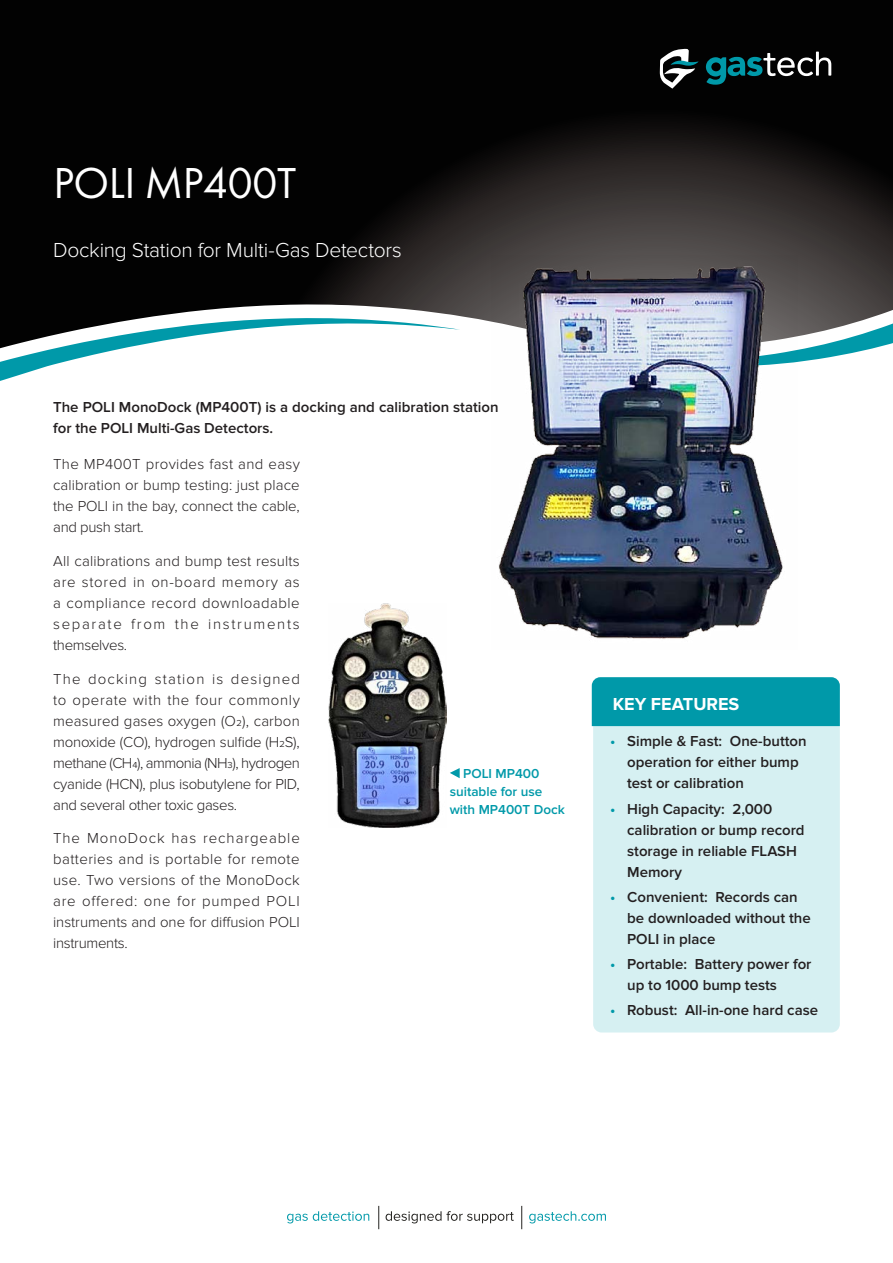
<style>
.page{position:relative;width:893px;height:1263px;background:#fff}
.page>*{position:absolute;margin:0;border:0;box-sizing:border-box;transform-origin:0 0}
.t1{font:45px "Futura PT";letter-spacing:-.015em;color:#fff}
.t2{font:300 21px "Proxima Nova";letter-spacing:-.015em;color:#fff}
.t3{font:700 18px "Proxima Nova";color:#fff}
.t4{font:300 15px/21px "Proxima Nova";letter-spacing:-.01em;color:#231f20;text-align:justify}
.t5{font:600 15px/21px "Proxima Nova";color:#231f20}
.t6{font:600 13.5px/18px "Proxima Nova";color:#0099a9}
.s1{color:#0099a9}
</style>
<div class="page">
<svg style="left:0;top:0;width:893px;height:322px;background:#111010"></svg>
<svg style="left:0;top:318px;width:460px;height:63px"></svg>
<svg style="left:798px;top:316px;width:95px;height:46px"></svg>
<svg style="left:660px;top:49px;width:39px;height:40px"></svg>
<svg style="left:706px;top:52px;width:125px;height:33px;background:#203e41"></svg>
<img style="left:329px;top:604px;width:117px;height:223px">
<div style="left:593px;top:677px;width:247px;height:355px;background:#d6f0f2;border-radius:9px"></div>
<div style="left:592px;top:677px;width:248px;height:49px;background:#0099a9"></div>
<svg style="left:450px;top:768px;width:10px;height:10px"></svg>
<img style="left:491px;top:255px;width:307px;height:384px">
<svg style="left:287px;top:1211px;width:82px;height:12px"></svg>
<svg style="left:386px;top:1211px;width:128px;height:12px"></svg>
<svg style="left:529px;top:1211px;width:77px;height:12px"></svg>
<svg style="left:521px;top:1206px;width:1px;height:23px"></svg>
<svg style="left:378px;top:1206px;width:1px;height:23px"></svg>
<h1 class="t1" style="left:53px;top:156px;width:244px">POLI MP400T</h1>
<h2 class="t2" style="left:53px;top:238px;width:350px">Docking Station for Multi-Gas Detectors</h2>
<p class="t5" style="left:53px;top:396px;width:447px">The POLI MonoDock (MP400T) is a docking and calibration station for the POLI Multi-Gas Detectors.</p>
<p class="t4" style="left:53px;top:454px;width:248px">The MP400T provides fast and easy calibration or bump testing: just place the POLI in the bay, connect the cable, and push start.</p>
<p class="t4" style="left:53px;top:550px;width:248px">All calibrations and bump test results are stored in on-board memory as a compliance record downloadable separate from the instruments themselves.</p>
<p class="t4" style="left:53px;top:668px;width:248px">The docking station is designed to operate with the four commonly measured gases oxygen (O2), carbon monoxide (CO), hydrogen sulfide (H2S), methane (CH4), ammonia (NH3), hydrogen cyanide (HCN), plus isobutylene for PID, and several other toxic gases.</p>
<p class="t4" style="left:53px;top:828px;width:248px">The MonoDock has rechargeable batteries and is portable for remote use. Two versions of the MonoDock are offered: one for pumped POLI instruments and one for diffusion POLI instruments.</p>
<p class="t6" style="left:450px;top:765px;width:117px;text-indent:13px">POLI MP400 suitable for use with MP400T Dock</p>
<p class="t3" style="left:613px;top:693px;width:128px">KEY FEATURES</p>
<p class="t5" style="left:627px;top:731px;width:181px;text-indent:-17px"><span class="s1">•</span> Simple &amp; Fast: One-button operation for either bump test or calibration</p>
<p class="t5" style="left:627px;top:798px;width:179px;text-indent:-17px"><span class="s1">•</span> High Capacity: 2,000 calibration or bump record storage in reliable FLASH<br>Memory</p>
<p class="t5" style="left:627px;top:887px;width:185px;text-indent:-17px"><span class="s1">•</span> Convenient: Records can be downloaded without the<br>POLI in place</p>
<p class="t5" style="left:627px;top:954px;width:186px;text-indent:-17px"><span class="s1">•</span> Portable: Battery power for up to 1000 bump tests</p>
<p class="t5" style="left:610px;top:1000px;width:210px"><span class="s1">•</span> Robust: All-in-one hard case</p>
</div>
